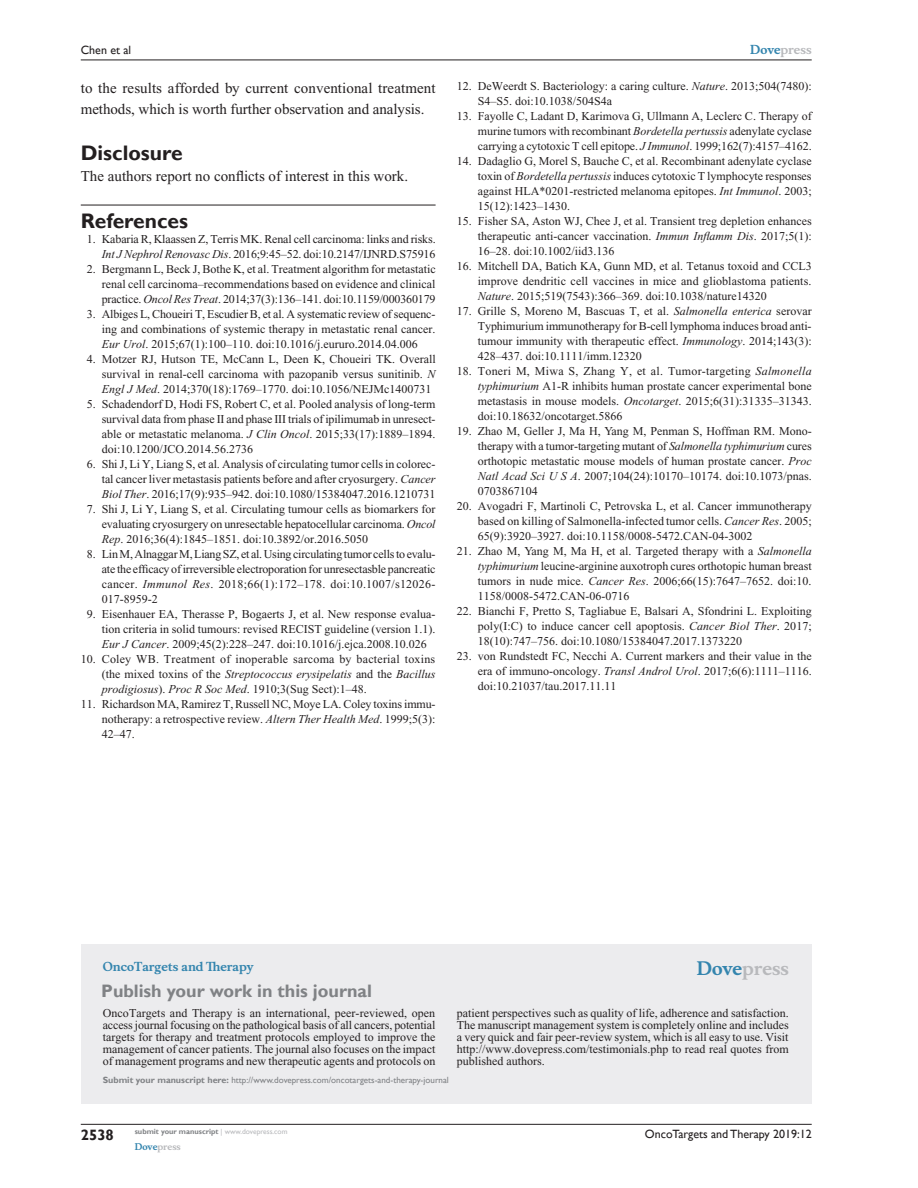
<style>
.page{position:relative;width:918px;height:1188px;background:#fff}
.page>*{position:absolute;margin:0;border:0;box-sizing:border-box;transform-origin:0 0}
.RefH{font:700 21px "Gill Sans";color:#231f20}
.t1{font:700 18px "Gill Sans";color:#808285}
.t2{font:700 18px "Musee";color:#b8b9bc}
.Tx{font:15px/21px "Times New Roman";color:#231f20}
.TxF{font:15px "Times New Roman";color:#231f20}
.t3{font:700 15px "Gill Sans";color:#231f20}
.RefNL2{font:12px/15px "Times New Roman";color:#231f20;text-align:justify}
.t4{font:12px "Gill Sans";color:#231f20}
.t5{font:700 12px "Musee";color:#3485ae}
.t6{font:700 12px "Musee";color:#b8b9bc}
.t7{font:9px "Gill Sans";color:#808285}
.t8{font:700 9px "Musee";color:#b8b9bc}
.t9{font:700 7.5px "Gill Sans";color:#808285}
.s1{font-style:italic}
.s2{color:#3485ae}
.s3{font-weight:700}
.s4{font-weight:400;color:#b8b9bc}
</style>
<div class="page">
<div style="left:81px;top:944px;width:731px;height:159px;background:#ececee"></div>
<hr style="left:81px;top:1124px;width:731px;height:1px;background:#231f20">
<hr style="left:81px;top:60px;width:731px;height:1px;background:#231f20">
<hr style="left:81px;top:205px;width:355px;height:1px;background:#231f20">
<p class="t4" style="left:81px;top:43px;width:52px">Chen et al</p>
<p class="Tx" style="left:81px;top:77px;width:356px">to the results afforded by current conventional treatment methods, which is worth further observation and analysis.</p>
<h1 class="RefH" style="left:81px;top:140px;width:103px">Disclosure</h1>
<p class="TxF" style="left:81px;top:168px;width:329px">The authors report no conflicts of interest in this work.</p>
<p class="RefH" style="left:81px;top:208px;width:109px">References</p>
<p class="RefNL2" style="left:87px;top:232px;width:350px;text-align:right">1. Kabaria R, Klaassen Z, Terris MK. Renal cell carcinoma: links and risks.<br><span class="s1">Int J Nephrol Renovasc Dis</span>. 2016;9:45–52. doi:10.2147/IJNRD.S75916</p>
<p class="RefNL2" style="left:102px;top:262px;width:335px;text-indent:-15px">2. Bergmann L, Beck J, Bothe K, et al. Treatment algorithm for metastatic renal cell carcinoma–recommendations based on evidence and clinical practice. <span class="s1">Oncol Res Treat</span>. 2014;37(3):136–141. doi:10.1159/000360179</p>
<p class="RefNL2" style="left:102px;top:307px;width:335px;text-indent:-15px">3. Albiges L, Choueiri T, Escudier B, et al. A systematic review of sequenc&shy;ing and combinations of systemic therapy in metastatic renal cancer.<br><span class="s1">Eur Urol</span>. 2015;67(1):100–110. doi:10.1016/j.eururo.2014.04.006</p>
<p class="RefNL2" style="left:102px;top:352px;width:335px;text-indent:-15px">4. Motzer RJ, Hutson TE, McCann L, Deen K, Choueiri TK. Overall survival in renal-cell carcinoma with pazopanib versus sunitinib. <span class="s1">N Engl J Med</span>. 2014;370(18):1769–1770. doi:10.1056/NEJMc1400731</p>
<p class="RefNL2" style="left:102px;top:397px;width:335px;text-indent:-15px">5. Schadendorf D, Hodi FS, Robert C, et al. Pooled analysis of long-term survival data from phase II and phase III trials of ipilimumab in unresect&shy;able or metastatic melanoma. <span class="s1">J Clin Oncol</span>. 2015;33(17):1889–1894. doi:10.1200/JCO.2014.56.2736</p>
<p class="RefNL2" style="left:102px;top:457px;width:335px;text-indent:-15px">6. Shi J, Li Y, Liang S, et al. Analysis of circulating tumor cells in colorec&shy;tal cancer liver metastasis patients before and after cryosurgery. <span class="s1">Cancer Biol Ther</span>. 2016;17(9):935–942. doi:10.1080/15384047.2016.1210731</p>
<p class="RefNL2" style="left:102px;top:502px;width:335px;text-indent:-15px">7. Shi J, Li Y, Liang S, et al. Circulating tumour cells as biomarkers for evaluating cryosurgery on unresectable hepatocellular carcinoma. <span class="s1">Oncol Rep</span>. 2016;36(4):1845–1851. doi:10.3892/or.2016.5050</p>
<p class="RefNL2" style="left:102px;top:547px;width:335px;text-indent:-15px">8. Lin M, Alnaggar M, Liang SZ, et al. Using circulating tumor cells to evalu&shy;ate the efficacy of irreversible electroporation for unresectasble pancreatic cancer. <span class="s1">Immunol Res</span>. 2018;66(1):172–178. doi:10.1007/s12026- 017-8959-2</p>
<p class="RefNL2" style="left:102px;top:607px;width:335px;text-indent:-15px">9. Eisenhauer EA, Therasse P, Bogaerts J, et al. New response evalua&shy;tion criteria in solid tumours: revised RECIST guideline (version 1.1).<br><span class="s1">Eur J Cancer</span>. 2009;45(2):228–247. doi:10.1016/j.ejca.2008.10.026</p>
<p class="RefNL2" style="left:102px;top:652px;width:335px;text-indent:-21px">10. Coley WB. Treatment of inoperable sarcoma by bacterial toxins (the mixed toxins of the <span class="s1">Streptococcus erysipelatis</span> and the <span class="s1">Bacillus prodigiosus</span>). <span class="s1">Proc R Soc Med</span>. 1910;3(Sug Sect):1–48.</p>
<p class="RefNL2" style="left:102px;top:697px;width:335px;text-indent:-21px">11. Richardson MA, Ramirez T, Russell NC, Moye LA. Coley toxins immu&shy;notherapy: a retrospective review. <span class="s1">Altern Ther Health Med</span>. 1999;5(3):<br>42–47.</p>
<p class="t6" style="left:750px;top:43px;width:63px"><span class="s2">Dove</span>press</p>
<p class="RefNL2" style="left:478px;top:79px;width:335px;text-indent:-21px">12. DeWeerdt S. Bacteriology: a caring culture. <span class="s1">Nature</span>. 2013;504(7480):<br>S4–S5. doi:10.1038/504S4a</p>
<p class="RefNL2" style="left:478px;top:109px;width:335px;text-indent:-21px">13. Fayolle C, Ladant D, Karimova G, Ullmann A, Leclerc C. Therapy of murine tumors with recombinant <span class="s1">Bordetella pertussis</span> adenylate cyclase carrying a cytotoxic T cell epitope. <span class="s1">J Immunol</span>. 1999;162(7):4157–4162.</p>
<p class="RefNL2" style="left:478px;top:154px;width:335px;text-indent:-21px">14. Dadaglio G, Morel S, Bauche C, et al. Recombinant adenylate cyclase toxin of <span class="s1">Bordetella pertussis</span> induces cytotoxic T lymphocyte responses against HLA*0201-restricted melanoma epitopes. <span class="s1">Int Immunol</span>. 2003; 15(12):1423–1430.</p>
<p class="RefNL2" style="left:478px;top:214px;width:335px;text-indent:-21px">15. Fisher SA, Aston WJ, Chee J, et al. Transient treg depletion enhances therapeutic anti-cancer vaccination. <span class="s1">Immun Inflamm Dis</span>. 2017;5(1):<br>16–28. doi:10.1002/iid3.136</p>
<p class="RefNL2" style="left:478px;top:259px;width:335px;text-indent:-21px">16. Mitchell DA, Batich KA, Gunn MD, et al. Tetanus toxoid and CCL3 improve dendritic cell vaccines in mice and glioblastoma patients.<br><span class="s1">Nature</span>. 2015;519(7543):366–369. doi:10.1038/nature14320</p>
<p class="RefNL2" style="left:478px;top:304px;width:335px;text-indent:-21px">17. Grille S, Moreno M, Bascuas T, et al. <span class="s1">Salmonella enterica</span> serovar Typhimurium immunotherapy for B-cell lymphoma induces broad anti&shy;tumour immunity with therapeutic effect. <span class="s1">Immunology</span>. 2014;143(3):<br>428–437. doi:10.1111/imm.12320</p>
<p class="RefNL2" style="left:478px;top:364px;width:335px;text-indent:-21px">18. Toneri M, Miwa S, Zhang Y, et al. Tumor-targeting <span class="s1">Salmonella typhimurium</span> A1-R inhibits human prostate cancer experimental bone metastasis in mouse models. <span class="s1">Oncotarget</span>. 2015;6(31):31335–31343. doi:10.18632/oncotarget.5866</p>
<p class="RefNL2" style="left:478px;top:424px;width:335px;text-indent:-21px">19. Zhao M, Geller J, Ma H, Yang M, Penman S, Hoffman RM. Mono&shy;therapy with a tumor-targeting mutant of <span class="s1">Salmonella typhimurium</span> cures orthotopic metastatic mouse models of human prostate cancer. <span class="s1">Proc Natl Acad Sci U S A</span>. 2007;104(24):10170–10174. doi:10.1073/pnas.<br>0703867104</p>
<p class="RefNL2" style="left:478px;top:499px;width:335px;text-indent:-21px">20. Avogadri F, Martinoli C, Petrovska L, et al. Cancer immunotherapy based on killing of Salmonella-infected tumor cells. <span class="s1">Cancer Res</span>. 2005; 65(9):3920–3927. doi:10.1158/0008-5472.CAN-04-3002</p>
<p class="RefNL2" style="left:478px;top:544px;width:335px;text-indent:-21px">21. Zhao M, Yang M, Ma H, et al. Targeted therapy with a <span class="s1">Salmonella typhimurium</span> leucine-arginine auxotroph cures orthotopic human breast tumors in nude mice. <span class="s1">Cancer Res</span>. 2006;66(15):7647–7652. doi:10.<br>1158/0008-5472.CAN-06-0716</p>
<p class="RefNL2" style="left:478px;top:604px;width:335px;text-indent:-21px">22. Bianchi F, Pretto S, Tagliabue E, Balsari A, Sfondrini L. Exploiting poly(I:C) to induce cancer cell apoptosis. <span class="s1">Cancer Biol Ther</span>. 2017; 18(10):747–756. doi:10.1080/15384047.2017.1373220</p>
<p class="RefNL2" style="left:478px;top:649px;width:335px;text-indent:-21px">23. von Rundstedt FC, Necchi A. Current markers and their value in the era of immuno-oncology. <span class="s1">Transl Androl Urol</span>. 2017;6(6):1111–1116. doi:10.21037/tau.2017.11.11</p>
<p class="t5" style="left:103px;top:959px;width:152px">OncoTargets and Therapy</p>
<h2 class="t1" style="left:101px;top:980px;width:272px">Publish your work in this journal</h2>
<h2 class="t2" style="left:697px;top:958px;width:94px"><span class="s2">Dove</span>press</h2>
<p class="RefNL2" style="left:103px;top:1007px;width:334px;line-height:12px">OncoTargets and Therapy is an international, peer-reviewed, open access journal focusing on the pathological basis of all cancers, potential targets for therapy and treatment protocols employed to improve the management of cancer patients. The journal also focuses on the impact of management programs and new therapeutic agents and protocols on</p>
<p class="RefNL2" style="left:457px;top:1007px;width:333px;line-height:12px">patient perspectives such as quality of life, adherence and satisfaction.<br>The manuscript management system is completely online and includes a very quick and fair peer-review system, which is all easy to use. Visit http://www.dovepress.com/testimonials.php to read real quotes from published authors.</p>
<p class="t7" style="left:103px;top:1075px;width:348px"><span class="s3">Submit your manuscript here:</span> http://www.dovepress.com/oncotargets-and-therapy-journal</p>
<p class="t3" style="left:81px;top:1126px;width:35px">2538</p>
<p class="t9" style="left:135px;top:1127px;width:154px">submit your manuscript <span class="s4">| www.dovepress.com</span></p>
<p class="t8" style="left:135px;top:1141px;width:48px"><span class="s2">Dove</span>press</p>
<p class="t4" style="left:645px;top:1127px;width:168px">OncoTargets and Therapy 2019:12</p>
</div>
